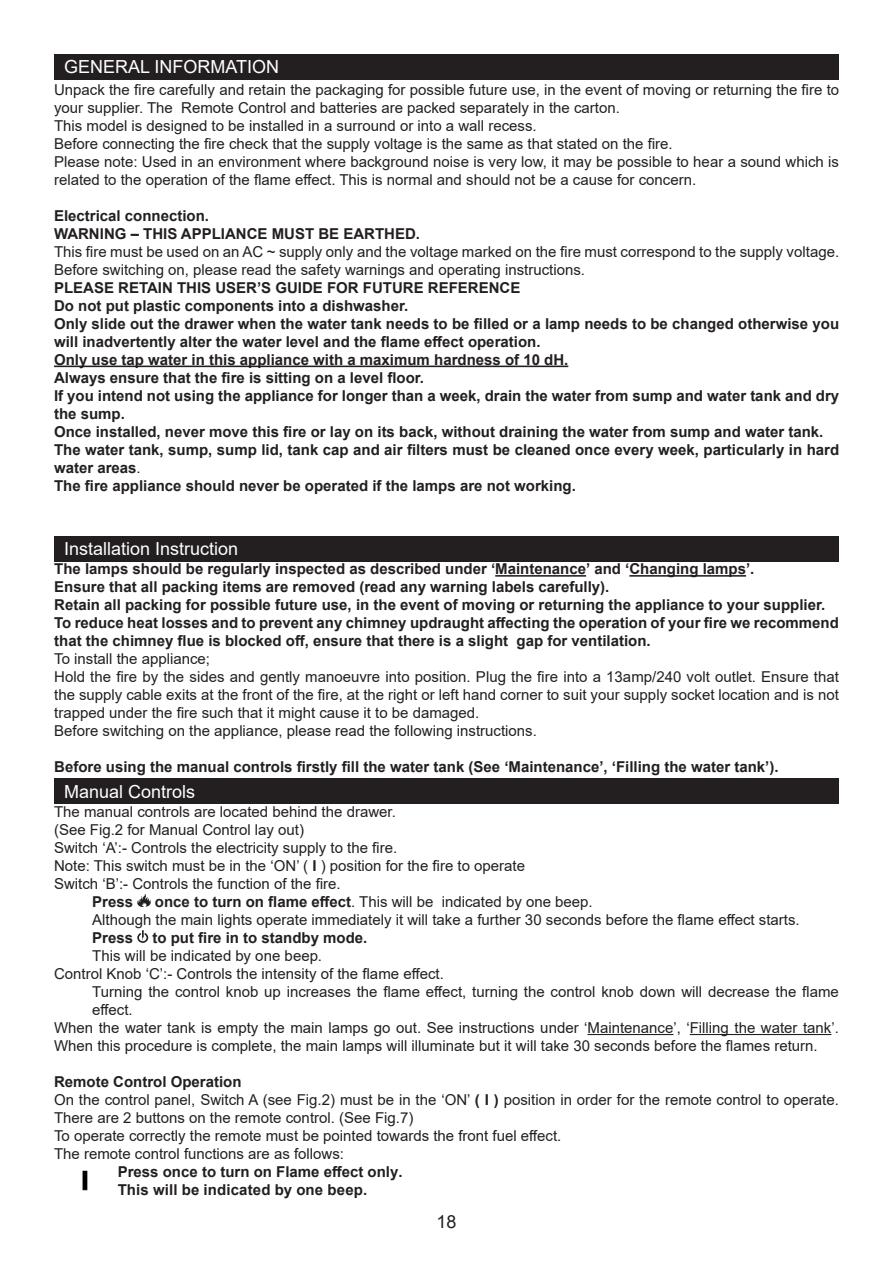
<style>
.page{position:relative;width:893px;height:1263px;background:#fff}
.page>*{position:absolute;margin:0;border:0;box-sizing:border-box;transform-origin:0 0}
.t1{font:18px "Arial";color:#fff}
.t2{font:18px "Arial";color:#231f20}
.Body{font:15px/18px "Arial";color:#231f20}
.t3{font:700 15px/18px "Arial";color:#231f20}
.s1{font-weight:400}
.s2{font-weight:700}
</style>
<div class="page">
<hr style="left:588px;top:1034px;width:85px;height:1px;background:#231f20">
<hr style="left:690px;top:1034px;width:141px;height:1px;background:#231f20">
<svg style="left:137px;top:894px;width:14px;height:13px"></svg>
<svg style="left:137px;top:930px;width:11px;height:13px"></svg>
<img style="left:82px;top:1170px;width:6px;height:21px">
<div style="left:54px;top:536px;width:785px;height:25px;background:#231f20"></div>
<div style="left:54px;top:54px;width:785px;height:26px;background:#231f20"></div>
<div style="left:54px;top:778px;width:785px;height:26px;background:#231f20"></div>
<hr style="left:495px;top:575px;width:91px;height:2px;background:#231f20">
<hr style="left:629px;top:575px;width:117px;height:2px;background:#231f20">
<hr style="left:54px;top:366px;width:514px;height:1px;background:#231f20">
<p class="t1" style="left:64px;top:55px;width:217px">GENERAL INFORMATION</p>
<p class="Body" style="left:54px;top:80px;width:787px">Unpack the fire carefully and retain the packaging for possible future use, in the event of moving or returning the fire to your supplier. The Remote Control and batteries are packed separately in the carton.</p>
<p class="Body" style="left:54px;top:116px;width:484px">This model is designed to be installed in a surround or into a wall recess.</p>
<p class="Body" style="left:54px;top:134px;width:620px">Before connecting the fire check that the supply voltage is the same as that stated on the fire.</p>
<p class="Body" style="left:54px;top:152px;width:787px">Please note: Used in an environment where background noise is very low, it may be possible to hear a sound which is related to the operation of the flame effect. This is normal and should not be a cause for concern.</p>
<p class="t3" style="left:54px;top:207px;width:157px">Electrical connection.</p>
<p class="t3" style="left:54px;top:225px;width:368px">WARNING – THIS APPLIANCE MUST BE EARTHED.</p>
<p class="Body" style="left:54px;top:242px;width:787px">This fire must be used on an AC ~ supply only and the voltage marked on the fire must correspond to the supply voltage.</p>
<p class="Body" style="left:54px;top:260px;width:533px">Before switching on, please read the safety warnings and operating instructions.</p>
<p class="t3" style="left:54px;top:279px;width:468px">PLEASE RETAIN THIS USER’S GUIDE FOR FUTURE REFERENCE</p>
<p class="t3" style="left:54px;top:297px;width:356px">Do not put plastic components into a dishwasher.</p>
<p class="t3" style="left:54px;top:315px;width:787px">Only slide out the drawer when the water tank needs to be filled or a lamp needs to be changed otherwise you will inadvertently alter the water level and the flame effect operation.</p>
<p class="t3" style="left:54px;top:351px;width:516px">Only use tap water in this appliance with a maximum hardness of 10 dH.</p>
<p class="t3" style="left:54px;top:369px;width:372px">Always ensure that the fire is sitting on a level floor.</p>
<p class="t3" style="left:54px;top:387px;width:787px">If you intend not using the appliance for longer than a week, drain the water from sump and water tank and dry the sump.</p>
<p class="t3" style="left:54px;top:423px;width:771px">Once installed, never move this fire or lay on its back, without draining the water from sump and water tank.</p>
<p class="t3" style="left:54px;top:441px;width:787px">The water tank, sump, sump lid, tank cap and air filters must be cleaned once every week, particularly in hard water areas<span class="s1">.</span></p>
<p class="t3" style="left:54px;top:477px;width:523px">The fire appliance should never be operated if the lamps are not working.</p>
<p class="t1" style="left:64px;top:536px;width:176px">Installation Instruction</p>
<p class="t3" style="left:54px;top:560px;width:702px">The lamps should be regularly inspected as described under ‘Maintenance’ and ‘Changing lamps’.</p>
<p class="t3" style="left:54px;top:578px;width:557px">Ensure that all packing items are removed (read any warning labels carefully).</p>
<p class="t3" style="left:54px;top:596px;width:772px">Retain all packing for possible future use, in the event of moving or returning the appliance to your supplier.</p>
<p class="t3" style="left:54px;top:614px;width:786px">To reduce heat losses and to prevent any chimney updraught affecting the operation of your fire we recommend that the chimney flue is blocked off, ensure that there is a slight gap for ventilation.</p>
<p class="Body" style="left:54px;top:650px;width:157px">To install the appliance;</p>
<p class="Body" style="left:54px;top:668px;width:786px;text-align:justify">Hold the fire by the sides and gently manoeuvre into position. Plug the fire into a 13amp/240 volt outlet. Ensure that the supply cable exits at the front of the fire, at the right or left hand corner to suit your supply socket location and is not trapped under the fire such that it might cause it to be damaged.</p>
<p class="Body" style="left:54px;top:722px;width:484px">Before switching on the appliance, please read the following instructions.</p>
<p class="t3" style="left:54px;top:758px;width:726px">Before using the manual controls firstly fill the water tank (See ‘Maintenance’, ‘Filling the water tank’).</p>
<p class="t1" style="left:64px;top:779px;width:133px">Manual Controls</p>
<p class="Body" style="left:54px;top:802px;width:343px">The manual controls are located behind the drawer.</p>
<p class="Body" style="left:54px;top:820px;width:252px">(See Fig.2 for Manual Control lay out)</p>
<p class="Body" style="left:54px;top:838px;width:345px">Switch ‘A’:- Controls the electricity supply to the fire.</p>
<p class="Body" style="left:54px;top:856px;width:473px">Note: This switch must be in the ‘ON’ ( <span class="s2">I</span> ) position for the fire to operate</p>
<p class="Body" style="left:54px;top:874px;width:288px">Switch ‘B’:- Controls the function of the fire.</p>
<p class="t3" style="left:92px;top:893px;width:42px">Press</p>
<p class="Body" style="left:155px;top:892px;width:439px"><span class="s2">once to turn on flame effect</span>. This will be indicated by one beep.</p>
<p class="Body" style="left:92px;top:910px;width:709px">Although the main lights operate immediately it will take a further 30 seconds before the flame effect starts.</p>
<p class="t3" style="left:92px;top:929px;width:42px">Press</p>
<p class="t3" style="left:152px;top:929px;width:217px">to put fire in to standby mode.</p>
<p class="Body" style="left:92px;top:946px;width:231px">This will be indicated by one beep.</p>
<p class="Body" style="left:54px;top:964px;width:391px">Control Knob ‘C’:- Controls the intensity of the flame effect.</p>
<p class="Body" style="left:92px;top:982px;width:748px">Turning the control knob up increases the flame effect, turning the control knob down will decrease the flame effect.</p>
<p class="Body" style="left:54px;top:1018px;width:786px">When the water tank is empty the main lamps go out. See instructions under ‘Maintenance’, ‘Filling the water tank’.<br>When this procedure is complete, the main lamps will illuminate but it will take 30 seconds before the flames return.</p>
<p class="t3" style="left:54px;top:1073px;width:189px">Remote Control Operation</p>
<p class="Body" style="left:54px;top:1090px;width:786px">On the control panel, Switch A (see Fig.2) must be in the ‘ON’ <span class="s2">( I )</span> position in order for the remote control to operate.<br>There are 2 buttons on the remote control. (See Fig.7)</p>
<p class="Body" style="left:54px;top:1126px;width:509px">To operate correctly the remote must be pointed towards the front fuel effect.</p>
<p class="Body" style="left:54px;top:1144px;width:292px">The remote control functions are as follows:</p>
<p class="t3" style="left:118px;top:1163px;width:286px">Press once to turn on Flame effect only.</p>
<p class="t3" style="left:118px;top:1181px;width:251px">This will be indicated by one beep.</p>
<p class="t2" style="left:437px;top:1209px;width:22px">18</p>
</div>
